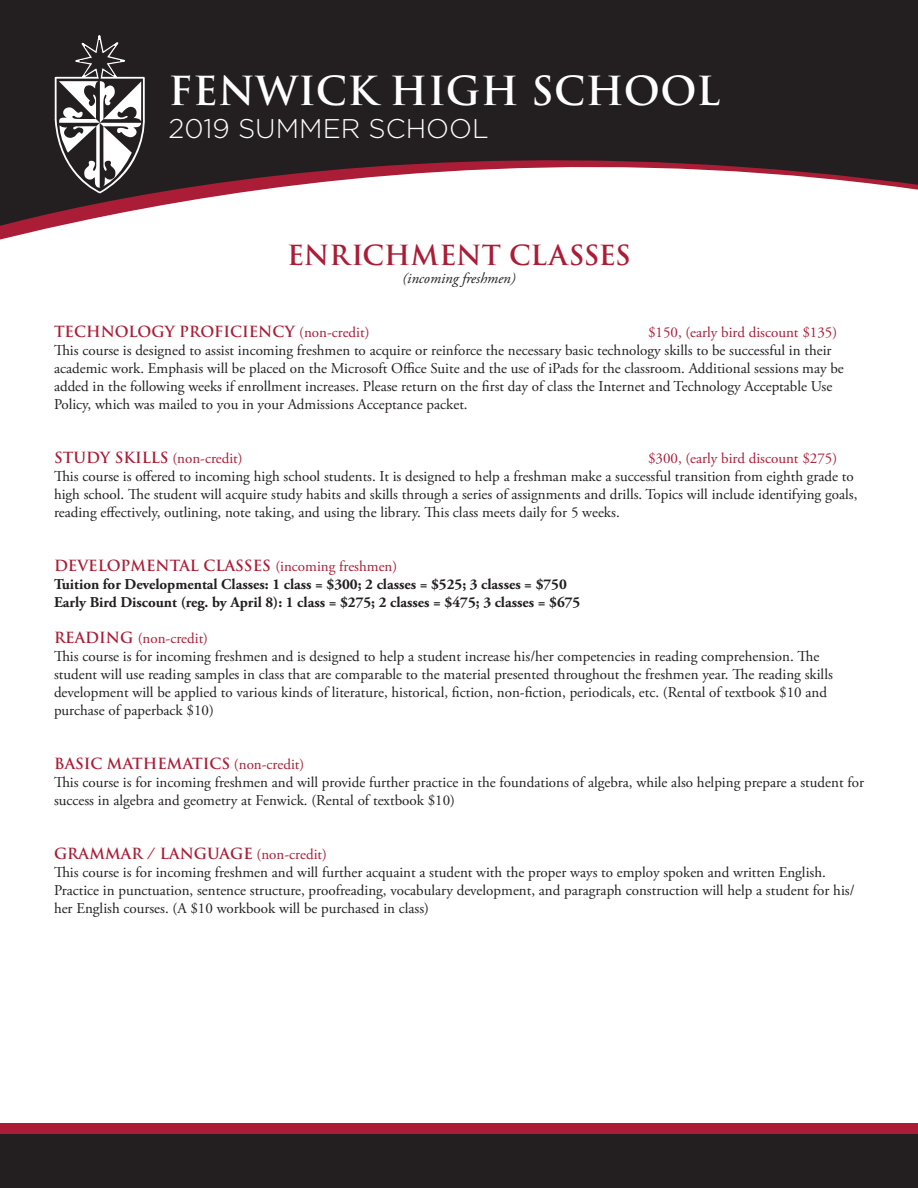
<style>
.page{position:relative;width:918px;height:1188px;background:#fff}
.page>*{position:absolute;margin:0;border:0;box-sizing:border-box;transform-origin:0 0}
.t1{font:700 39px "Trajan Pro";letter-spacing:.01em;color:#fff}
.t2{font:700 27px "Trajan Pro";letter-spacing:-.01em;color:#ab1d36}
.t3{font:300 27px "Gotham";color:#fff}
.t4{font:15px/18px "Adobe Garamond Pro";color:#231f20}
.t5{font:700 15px/18px "Adobe Garamond Pro";color:#231f20}
.t6{font:700 15px "Trajan Pro";color:#ab1d36}
.t7{font:15px "Adobe Garamond Pro";color:#ab1d36}
.t8{font:italic 15px "Adobe Garamond Pro";color:#231f20}
.s1{font-family:"Adobe Garamond Pro";font-weight:400}
.s2{font-family:"Trajan Pro";font-weight:700}
.s3{font-family:"Trajan Pro";font-weight:700;color:#ab1d36}
.s4{color:#ab1d36}
</style>
<div class="page">
<div style="left:0;top:1124px;width:918px;height:64px;background:#ab1d36"></div>
<svg style="left:0;top:0;width:918px;height:240px;fill:#231f20"></svg>
<div style="left:0;top:1134px;width:918px;height:54px;background:#231f20"></div>
<svg style="left:55px;top:35px;width:90px;height:158px"></svg>
<h1 class="t1" style="left:169px;top:67px;width:553px">FENWICK HIGH SCHOOL</h1>
<h2 class="t3" style="left:169px;top:111px;width:322px">2019 SUMMER SCHOOL</h2>
<h2 class="t2" style="left:287px;top:238px;width:345px">ENRICHMENT CLASSES</h2>
<p class="t8" style="left:402px;top:269px;width:115px">(incoming freshmen)</p>
<p class="t6" style="left:54px;top:322px;width:317px">TECHNOLOGY PROFICIENCY <span class="s1">(non-credit)</span></p>
<p class="t7" style="left:648px;top:323px;width:191px">$150, (early bird discount $135)</p>
<p class="t4" style="left:54px;top:342px;width:791px">This course is designed to assist incoming freshmen to acquire or reinforce the necessary basic technology skills to be successful in their academic work. Emphasis will be placed on the Microsoft Office Suite and the use of iPads for the classroom. Additional sessions may be added in the following weeks if enrollment increases. Please return on the first day of class the Internet and Technology Acceptable Use Policy, which was mailed to you in your Admissions Acceptance packet.</p>
<p class="t7" style="left:54px;top:449px;width:190px"><span class="s2">STUDY SKILLS</span> (non-credit)</p>
<p class="t7" style="left:648px;top:449px;width:191px">$300, (early bird discount $275)</p>
<p class="t4" style="left:54px;top:468px;width:805px">This course is offered to incoming high school students. It is designed to help a freshman make a successful transition from eighth grade to high school. The student will acquire study habits and skills through a series of assignments and drills. Topics will include identifying goals, reading effectively, outlining, note taking, and using the library. This class meets daily for 5 weeks.</p>
<p class="t6" style="left:54px;top:556px;width:345px">DEVELOPMENTAL CLASSES <span class="s1">(incoming freshmen)</span></p>
<p class="t5" style="left:54px;top:575px;width:528px">Tuition for Developmental Classes: 1 class = $300; 2 classes = $525; 3 classes = $750<br>Early Bird Discount (reg. by April 8): 1 class = $275; 2 classes = $475; 3 classes = $675</p>
<p class="t4" style="left:54px;top:630px;width:780px"><span class="s3">READING</span> <span class="s4">(non-credit)<br></span>This course is for incoming freshmen and is designed to help a student increase his/her competencies in reading comprehension. The student will use reading samples in class that are comparable to the material presented throughout the freshmen year. The reading skills development will be applied to various kinds of literature, historical, fiction, non-fiction, periodicals, etc. (Rental of textbook $10 and purchase of paperback $10)</p>
<p class="t6" style="left:54px;top:754px;width:252px">BASIC MATHEMATICS <span class="s1">(non-credit)</span></p>
<p class="t4" style="left:54px;top:774px;width:812px">This course is for incoming freshmen and will provide further practice in the foundations of algebra, while also helping prepare a student for success in algebra and geometry at Fenwick. (Rental of textbook $10)</p>
<p class="t6" style="left:54px;top:844px;width:274px">GRAMMAR / LANGUAGE <span class="s1">(non-credit)</span></p>
<p class="t4" style="left:54px;top:864px;width:802px">This course is for incoming freshmen and will further acquaint a student with the proper ways to employ spoken and written English.<br>Practice in punctuation, sentence structure, proofreading, vocabulary development, and paragraph construction will help a student for his/ her English courses. (A $10 workbook will be purchased in class)</p>
</div>
